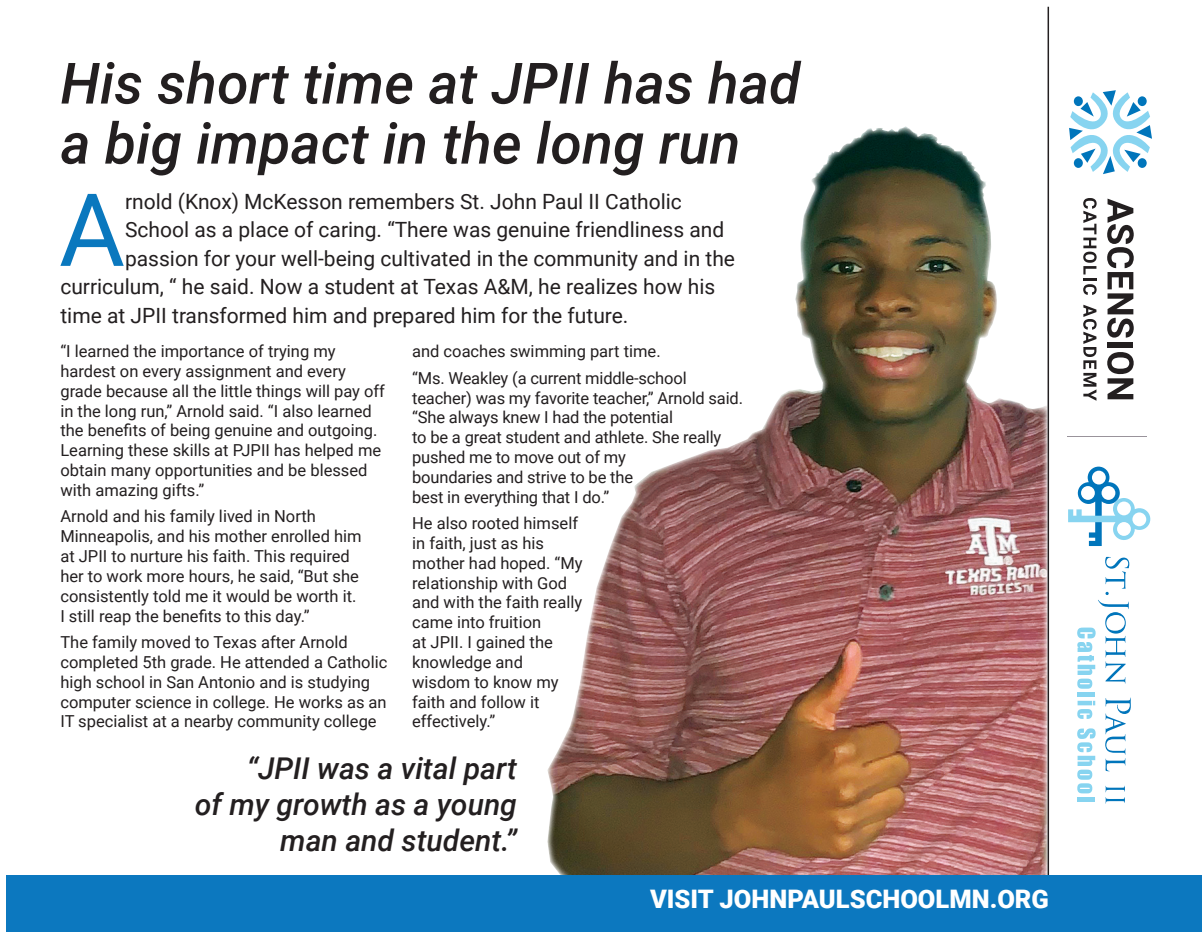
<style>
.page{position:relative;width:1202px;height:932px;background:#fff}
.page>*{position:absolute;margin:0;border:0;box-sizing:border-box;transform-origin:0 0}
.t1{font:101.25px "Roboto";color:#0a78be}
.t2{font:italic 500 57px/60px "Roboto";color:#231f20}
.t3{font:italic 500 30px/36px "Roboto";color:#231f20;text-align:right}
.t4{font:900 25.5px "Roboto";color:#fff}
.t5{font:21px "Roboto";color:#231f20}
.t6{font:16.5px/19.8px "Roboto";color:#231f20}
</style>
<div class="page">
<img style="left:547px;top:126px;width:500px;height:749px">
<svg style="left:1069px;top:90px;width:83px;height:84px"></svg>
<hr style="left:1067px;top:436px;width:80px;height:1px;background:#99939b">
<svg style="left:1107px;top:198px;width:26px;height:139px"></svg>
<div style="left:1107px;top:342px;width:26px;height:5px;background:#231f20"></div>
<svg style="left:1107px;top:352px;width:27px;height:47px"></svg>
<svg style="left:1083px;top:198px;width:14px;height:97px"></svg>
<svg style="left:1083px;top:305px;width:14px;height:96px"></svg>
<div style="left:1077px;top:692px;width:18px;height:5px;background:#87d4f0"></div>
<svg style="left:1077px;top:700px;width:18px;height:19px"></svg>
<svg style="left:1077px;top:728px;width:18px;height:65px"></svg>
<hr style="left:1077px;top:797px;width:18px;height:4px;background:#87d4f0">
<svg style="left:1068px;top:466px;width:83px;height:80px"></svg>
<svg style="left:1077px;top:557px;width:52px;height:131px"></svg>
<svg style="left:1105px;top:698px;width:25px;height:73px"></svg>
<svg style="left:1105px;top:785px;width:20px;height:18px"></svg>
<hr style="left:1047px;top:7px;width:2px;height:925px;background:#231f20">
<div style="left:7px;top:875px;width:1195px;height:57px;background:#0c78bf"></div>
<h2 class="t2" style="left:60px;top:51px;width:741px">His short time at JPII has had a big impact in the long run</h2>
<h1 class="t1" style="left:59px;top:159px;width:67px">A</h1>
<p class="t5" style="left:125px;top:187px;width:558px">rnold (Knox) McKesson remembers St. John Paul II Catholic</p>
<p class="t5" style="left:125px;top:215px;width:601px">School as a place of caring. “There was genuine friendliness and</p>
<p class="t5" style="left:125px;top:244px;width:611px">passion for your well-being cultivated in the community and in the</p>
<p class="t5" style="left:60px;top:272px;width:656px">curriculum, “ he said. Now a student at Texas A&amp;M, he realizes how his</p>
<p class="t5" style="left:60px;top:301px;width:569px">time at JPII transformed him and prepared him for the future.</p>
<p class="t6" style="left:60px;top:341px;width:326px">“I learned the importance of trying my hardest on every assignment and every grade because all the little things will pay off in the long run,” Arnold said. “I also learned the benefits of being genuine and outgoing.<br>Learning these skills at PJPII has helped me obtain many opportunities and be blessed with amazing gifts.”</p>
<p class="t6" style="left:60px;top:506px;width:303px">Arnold and his family lived in North Minneapolis, and his mother enrolled him at JPII to nurture his faith. This required her to work more hours, he said, “But she consistently told me it would be worth it.<br>I still reap the benefits to this day.”</p>
<p class="t6" style="left:60px;top:631px;width:328px">The family moved to Texas after Arnold completed 5th grade. He attended a Catholic high school in San Antonio and is studying computer science in college. He works as an IT specialist at a nearby community college</p>
<p class="t6" style="left:412px;top:337px;width:276px;line-height:26.5px">and coaches swimming part time. “Ms. Weakley (a current middle-school</p>
<p class="t6" style="left:412px;top:387px;width:332px">teacher) was my favorite teacher,” Arnold said. “She always knew I had the potential<br>to be a great student and athlete. She really pushed me to move out of my<br>boundaries and strive to be the<br>best in everything that I do.”</p>
<p class="t6" style="left:412px;top:513px;width:172px">He also rooted himself in faith, just as his mother had hoped. “My relationship with God and with the faith really came into fruition<br>at JPII. I gained the knowledge and wisdom to know my faith and follow it effectively.”</p>
<h3 class="t3" style="left:195px;top:749px;width:324px">“JPII was a vital part<br>of my growth as a young man and student.”</h3>
<h3 class="t4" style="left:650px;top:880px;width:400px">VISIT JOHNPAULSCHOOLMN.ORG</h3>
</div>
